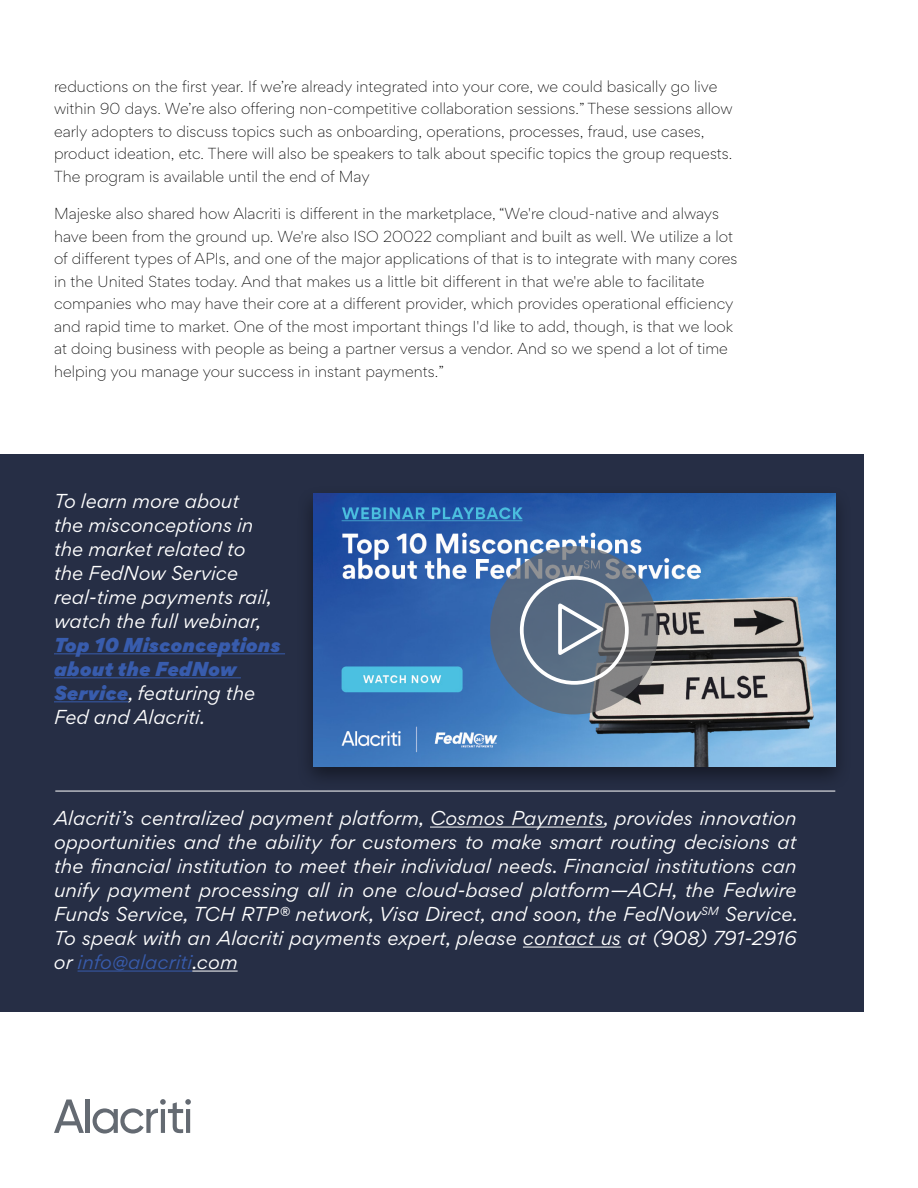
<style>
.page{position:relative;width:918px;height:1188px;background:#fff}
.page>*{position:absolute;margin:0;border:0;box-sizing:border-box;transform-origin:0 0}
.t1{font:italic 18px/24px "Gordita";letter-spacing:.005em;color:#fff}
.t2{font:italic 900 18px/24px "Gordita";letter-spacing:.005em;color:#385cad}
.t3{font:300 14.25px/22.5px "Gordita";letter-spacing:.005em;color:#000}
.s1{font-weight:400;color:#fff}
.s2{color:#385cad}
</style>
<div class="page">
<svg style="left:54px;top:1100px;width:30px;height:33px"></svg>
<hr style="left:86px;top:1100px;width:4px;height:33px;background:#646a72">
<svg style="left:93px;top:1099px;width:98px;height:35px"></svg>
<div style="left:0;top:454px;width:864px;height:558px;background:#262e45"></div>
<div style="left:297px;top:484px;width:555px;height:307px;background:#000;opacity:.45"></div>
<img style="left:313px;top:494px;width:522px;height:273px">
<hr style="left:54px;top:653px;width:231px;height:1px;background:#385cad">
<hr style="left:54px;top:677px;width:187px;height:1px;background:#385cad">
<hr style="left:54px;top:701px;width:75px;height:1px;background:#385cad">
<svg style="left:490px;top:546px;width:168px;height:169px;background:#637080"></svg>
<svg style="left:518px;top:574px;width:113px;height:113px;background:#748191"></svg>
<hr style="left:430px;top:827px;width:174px;height:1px;background:#fff">
<hr style="left:523px;top:947px;width:98px;height:1px;background:#fff">
<hr style="left:78px;top:971px;width:114px;height:1px;background:#385cad">
<hr style="left:192px;top:971px;width:46px;height:1px;background:#fff">
<hr style="left:55px;top:791px;width:780px;height:1px;background:#fff">
<p class="t3" style="left:54px;top:74px;width:680px">reductions on the first year. If we’re already integrated into your core, we could basically go live within 90 days. We’re also offering non-competitive collaboration sessions.” These sessions allow early adopters to discuss topics such as onboarding, operations, processes, fraud, use cases, product ideation, etc. There will also be speakers to talk about specific topics the group requests.<br>The program is available until the end of May</p>
<p class="t3" style="left:54px;top:202px;width:685px">Majeske also shared how Alacriti is different in the marketplace, “We're cloud-native and always have been from the ground up. We're also ISO 20022 compliant and built as well. We utilize a lot of different types of APIs, and one of the major applications of that is to integrate with many cores in the United States today. And that makes us a little bit different in that we're able to facilitate companies who may have their core at a different provider, which provides operational efficiency and rapid time to market. One of the most important things I'd like to add, though, is that we look at doing business with people as being a partner versus a vendor. And so we spend a lot of time helping you manage your success in instant payments.”</p>
<p class="t1" style="left:54px;top:489px;width:220px">To learn more about the misconceptions in the market related to the FedNow Service real-time payments rail, watch the full webinar,</p>
<p class="t2" style="left:54px;top:632px;width:228px">Top 10 Misconceptions about the FedNow<br>Service<span class="s1">, featuring the<br>Fed and Alacriti.</span></p>
<p class="t1" style="left:54px;top:806px;width:745px;text-align:justify">Alacriti’s centralized payment platform, Cosmos Payments, provides innovation opportunities and the ability for customers to make smart routing decisions at the financial institution to meet their individual needs. Financial institutions can unify payment processing all in one cloud-based platform—ACH, the Fedwire Funds Service, TCH RTP® network, Visa Direct, and soon, the FedNow<sup>SM</sup> Service.<br>To speak with an Alacriti payments expert, please contact us at (908) 791-2916 or <span class="s2">info@alacriti</span>.com</p>
</div>
